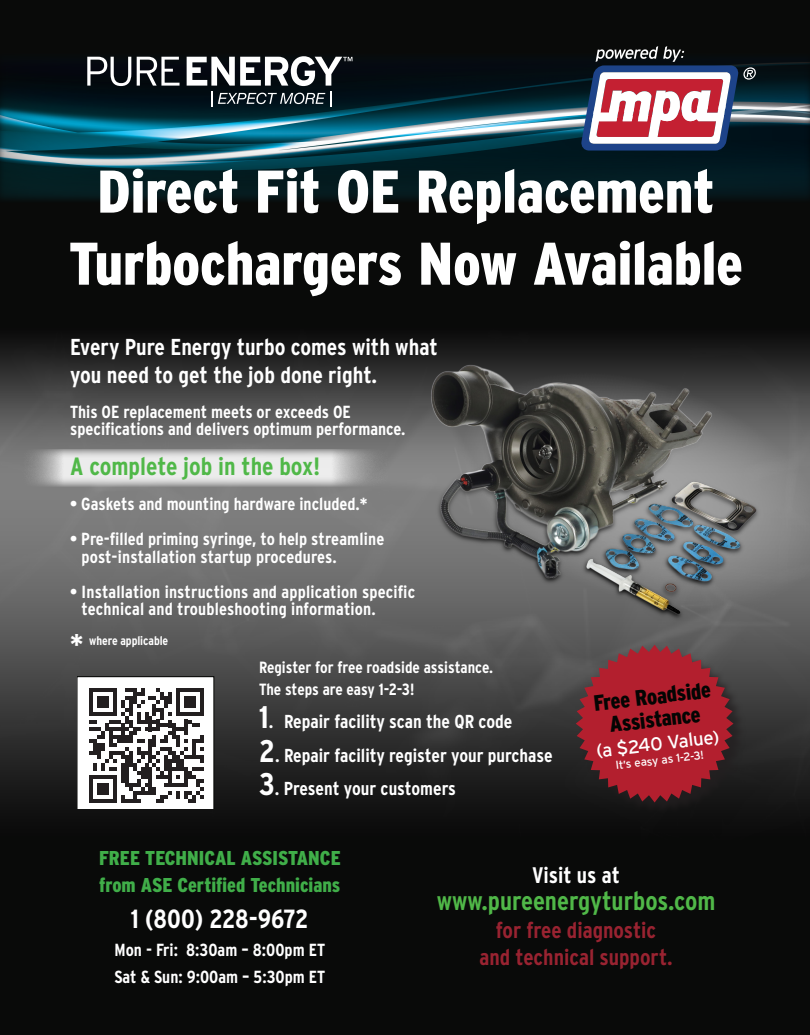
<style>
.page{position:relative;width:810px;height:1035px;background:#090a09}
.page>*{position:absolute;margin:0;border:0;box-sizing:border-box;transform-origin:0 0}
.QB_bullet_text{font:900 condensed 60px/72.1px "Interstate";color:#fff;text-align:center}
.QB_bullet_text-2{font:700 condensed 30px "Interstate";color:#fff}
.t1{font:700 condensed 26.25px "Interstate";color:#50b848}
.t2{font:700 condensed 26.25px "Interstate";letter-spacing:-.01em;color:#fff}
.QB_bullet_text-3{font:700 condensed 25px "Interstate";color:#50b848}
.main_intro{font:700 condensed 23px/27.6px "Interstate";color:#fff}
.t3{font:700 condensed 22.5px "Interstate";color:#992331}
.t4{font:700 condensed 22.5px "Interstate";color:#fff}
.SELL_SHEET_HEAD{font:900 condensed 22.25px "Interstate";color:#040503}
.t5{font:900 condensed 20px/27.5px "Interstate";color:#40ae49}
.PRODUCT_TEXT{font:700 condensed 18.75px "Interstate";color:#fff}
.SELL_SHEET_HEAD-2{font:18.62px "Interstate";color:#fff}
.QB_bullet_text-4{font:700 condensed 17.5px/17.5px "Interstate";letter-spacing:.005em;color:#fff}
.main_intro-2{font:700 condensed 17.5px/17.5px "Interstate";color:#fff}
.PRODUCT_TEXT-2{font:700 condensed 16.25px/22.5px "Interstate";color:#fff}
.QB_bullet_text-5{font:700 condensed 12.5px "Interstate";letter-spacing:-.005em;color:#fff}
.SELL_SHEET_HEAD-3{font:11.62px "Interstate";color:#fff}
.s1{font-size:31.25px}
</style>
<div class="page">
<img style="left:0;top:340px;width:810px;height:470px">
<svg style="left:761px;top:353px;width:49px;height:278px;background:#6b6b6b"></svg>
<svg style="left:19px;top:449px;width:375px;height:37px;background:#c9c9c9"></svg>
<img style="left:425px;top:340px;width:336px;height:312px">
<svg style="left:0;top:56px;width:810px;height:143px"></svg>
<svg style="left:87px;top:57px;width:44px;height:29px"></svg>
<svg style="left:137px;top:57px;width:43px;height:29px"></svg>
<svg style="left:187px;top:56px;width:165px;height:50px"></svg>
<svg style="left:581px;top:46px;width:175px;height:105px"></svg>
<div style="left:578px;top:647px;width:169px;height:169px;background:#231f20;opacity:.75"></div>
<svg style="left:576px;top:645px;width:158px;height:158px;background:#8f2530"></svg>
<svg style="left:78px;top:676px;width:136px;height:133px;background:#adacac"></svg>
<p class="QB_bullet_text" style="left:69px;top:155px;width:676px">Direct Fit OE Replacement<br>Turbochargers Now Available</p>
<p class="main_intro" style="left:70px;top:333px;width:369px">Every Pure Energy turbo comes with what you need to get the job done right.</p>
<p class="main_intro-2" style="left:70px;top:403px;width:337px">This OE replacement meets or exceeds OE specifications and delivers optimum performance.</p>
<p class="QB_bullet_text-3" style="left:70px;top:452px;width:251px">A complete job in the box!</p>
<p class="QB_bullet_text-4" style="left:70px;top:495px;width:299px">• Gaskets and mounting hardware included.*</p>
<p class="QB_bullet_text-4" style="left:81px;top:530px;width:304px;text-indent:-11px">• Pre-filled priming syringe, to help streamline post-installation startup procedures.</p>
<p class="QB_bullet_text-4" style="left:70px;top:583px;width:347px">• Installation instructions and application specific</p>
<p class="QB_bullet_text-4" style="left:81px;top:600px;width:296px">technical and troubleshooting information.</p>
<p class="QB_bullet_text-2" style="left:70px;top:628px;width:15px">*</p>
<p class="QB_bullet_text-5" style="left:89px;top:634px;width:81px">where applicable</p>
<p class="PRODUCT_TEXT-2" style="left:259px;top:656px;width:236px">Register for free roadside assistance.<br>The steps are easy 1-2-3!</p>
<p class="PRODUCT_TEXT" style="left:259px;top:711px;width:255px"><span class="s1">1</span>. Repair facility scan the QR code</p>
<p class="PRODUCT_TEXT" style="left:259px;top:745px;width:295px"><span class="s1">2</span>. Repair facility register your purchase</p>
<p class="PRODUCT_TEXT" style="left:259px;top:778px;width:198px"><span class="s1">3</span>. Present your customers</p>
<p class="SELL_SHEET_HEAD" style="left:592px;top:691px;width:119px;rotate:-7deg">Free Roadside</p>
<p class="SELL_SHEET_HEAD" style="left:608px;top:713px;width:93px;rotate:-7deg">Assistance</p>
<p class="SELL_SHEET_HEAD-2" style="left:595px;top:740px;width:125px;rotate:-7deg">(a $240 Value)</p>
<p class="SELL_SHEET_HEAD-3" style="left:615px;top:759px;width:90px;rotate:-7deg">It’s easy as 1-2-3!</p>
<p class="t5" style="left:99px;top:844px;width:243px">FREE TECHNICAL ASSISTANCE from ASE Certified Technicians</p>
<p class="t2" style="left:131px;top:904px;width:180px">1 (800) 228-9672</p>
<p class="QB_bullet_text-4" style="left:115px;top:941px;width:212px">Mon - Fri: 8:30am – 8:00pm ET</p>
<p class="QB_bullet_text-4" style="left:114px;top:968px;width:213px">Sat &amp; Sun: 9:00am – 5:30pm ET</p>
<p class="t4" style="left:532px;top:862px;width:89px">Visit us at</p>
<p class="t1" style="left:437px;top:886px;width:280px">www.pureenergyturbos.com</p>
<p class="t3" style="left:496px;top:917px;width:162px">for free diagnostic</p>
<p class="t3" style="left:479px;top:945px;width:195px">and technical support.</p>
</div>
